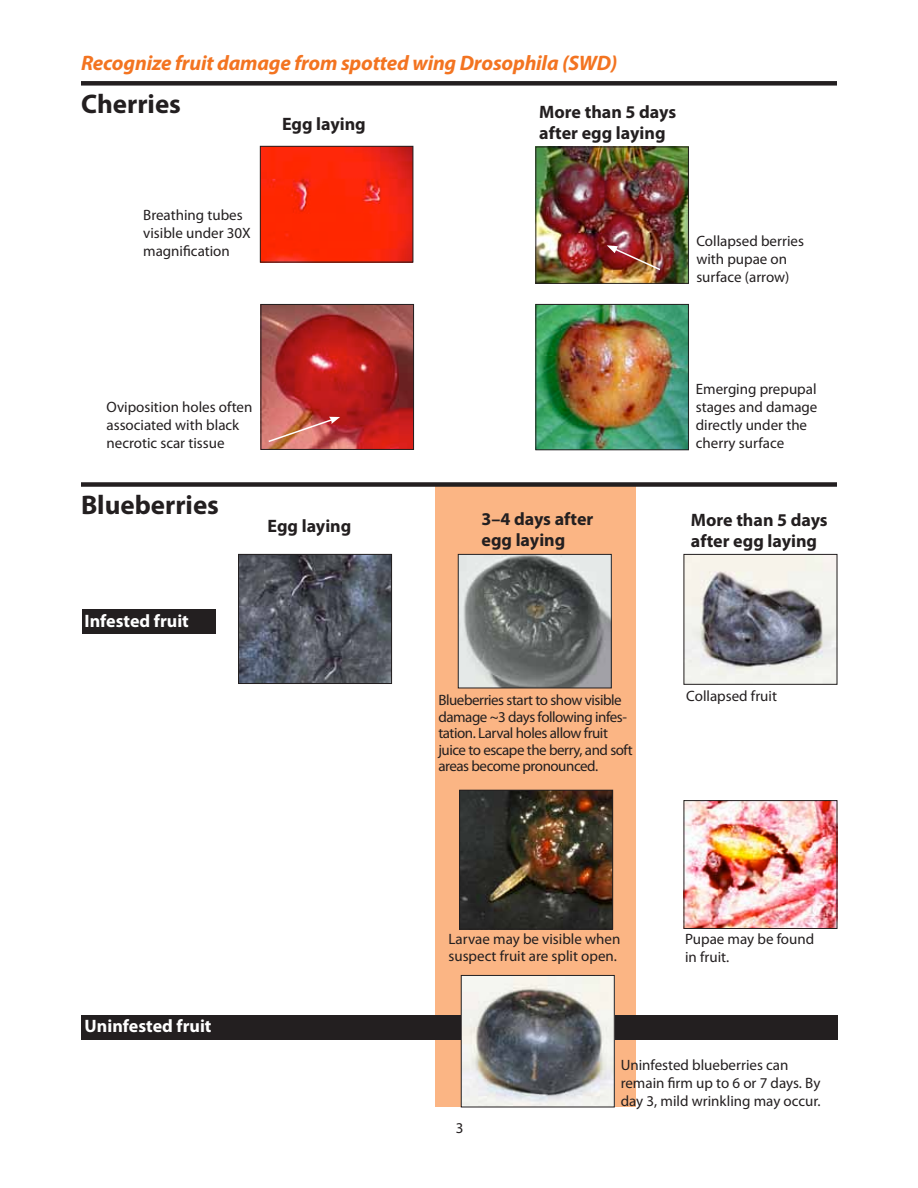
<style>
.page{position:relative;width:918px;height:1188px;background:#fff}
.page>*{position:absolute;margin:0;border:0;box-sizing:border-box;transform-origin:0 0}
.t1{font:700 27px "Myriad Pro";color:#231f20}
.t2{font:italic 700 21px "Myriad Pro";letter-spacing:-.01em;color:#f37421}
.t3{font:700 18px/21px "Myriad Pro";color:#231f20}
.t4{font:700 18px "Myriad Pro";color:#fff}
.t5{font:15px/18px "Myriad Pro";color:#231f20}
.t6{font:15px/16.5px "Myriad Pro";letter-spacing:-.03em;color:#231f20}
</style>
<div class="page">
<div style="left:81px;top:81px;width:756px;height:5px;background:#231f20"></div>
<img style="left:538px;top:149px;width:149px;height:133px">
<div style="left:536px;top:147px;width:153px;height:137px;border:1px solid #231f20"></div>
<img style="left:538px;top:306px;width:149px;height:142px">
<div style="left:536px;top:304px;width:153px;height:146px;border:1px solid #231f20"></div>
<img style="left:262px;top:148px;width:149px;height:112px">
<div style="left:260px;top:146px;width:153px;height:116px;border:1px solid #231f20"></div>
<svg style="left:607px;top:245px;width:55px;height:27px"></svg>
<div style="left:435px;top:484px;width:201px;height:623px;background:#fbb584"></div>
<img style="left:263px;top:306px;width:149px;height:142px">
<div style="left:261px;top:304px;width:153px;height:146px;border:1px solid #231f20"></div>
<svg style="left:267px;top:417px;width:73px;height:26px;background:#d07368"></svg>
<img style="left:240px;top:556px;width:150px;height:126px">
<div style="left:238px;top:554px;width:154px;height:130px;border:1px solid #231f20"></div>
<img style="left:460px;top:556px;width:150px;height:130px">
<div style="left:458px;top:554px;width:154px;height:134px;border:1px solid #231f20"></div>
<img style="left:686px;top:556px;width:149px;height:127px">
<div style="left:684px;top:554px;width:153px;height:131px;border:1px solid #231f20"></div>
<img style="left:461px;top:792px;width:150px;height:135px">
<div style="left:459px;top:790px;width:154px;height:139px;border:1px solid #231f20"></div>
<img style="left:686px;top:802px;width:149px;height:125px">
<div style="left:684px;top:800px;width:153px;height:129px;border:1px solid #231f20"></div>
<div style="left:81px;top:482px;width:756px;height:5px;background:#231f20"></div>
<div style="left:82px;top:609px;width:133px;height:25px;background:#231f20"></div>
<div style="left:82px;top:1015px;width:756px;height:25px;background:#231f20"></div>
<img style="left:463px;top:977px;width:150px;height:128px">
<div style="left:461px;top:975px;width:154px;height:132px;border:1px solid #231f20"></div>
<h2 class="t2" style="left:81px;top:49px;width:538px">Recognize fruit damage from spotted wing Drosophila (SWD)</h2>
<h1 class="t1" style="left:81px;top:88px;width:102px">Cherries</h1>
<p class="t3" style="left:539px;top:102px;width:138px">More than 5 days after egg laying</p>
<p class="t3" style="left:282px;top:113px;width:85px">Egg laying</p>
<p class="t5" style="left:143px;top:206px;width:109px">Breathing tubes visible under 30X magnification</p>
<p class="t5" style="left:696px;top:233px;width:109px">Collapsed berries with pupae on surface (arrow)</p>
<p class="t5" style="left:106px;top:398px;width:147px">Oviposition holes often associated with black necrotic scar tissue</p>
<h1 class="t1" style="left:81px;top:490px;width:140px">Blueberries</h1>
<p class="t3" style="left:268px;top:516px;width:85px">Egg laying</p>
<p class="t3" style="left:482px;top:509px;width:113px">3–4 days after egg laying</p>
<p class="t4" style="left:85px;top:611px;width:106px">Infested fruit</p>
<p class="t6" style="left:438px;top:692px;width:196px">Blueberries start to show visible damage ~3 days following infes&shy;tation. Larval holes allow fruit juice to escape the berry, and soft areas become pronounced.</p>
<p class="t5" style="left:696px;top:380px;width:123px">Emerging prepupal stages and damage directly under the cherry surface</p>
<p class="t3" style="left:691px;top:509px;width:138px">More than 5 days after egg laying</p>
<p class="t5" style="left:686px;top:687px;width:92px">Collapsed fruit</p>
<p class="t4" style="left:85px;top:1016px;width:128px">Uninfested fruit</p>
<p class="t5" style="left:448px;top:931px;width:173px;line-height:16.5px">Larvae may be visible when suspect fruit are split open.</p>
<p class="t5" style="left:685px;top:931px;width:131px">Pupae may be found in fruit.</p>
<p class="t5" style="left:456px;top:1120px;width:9px">3</p>
<p class="t5" style="left:621px;top:1056px;width:201px">Uninfested blueberries can remain firm up to 6 or 7 days. By day 3, mild wrinkling may occur.</p>
</div>
